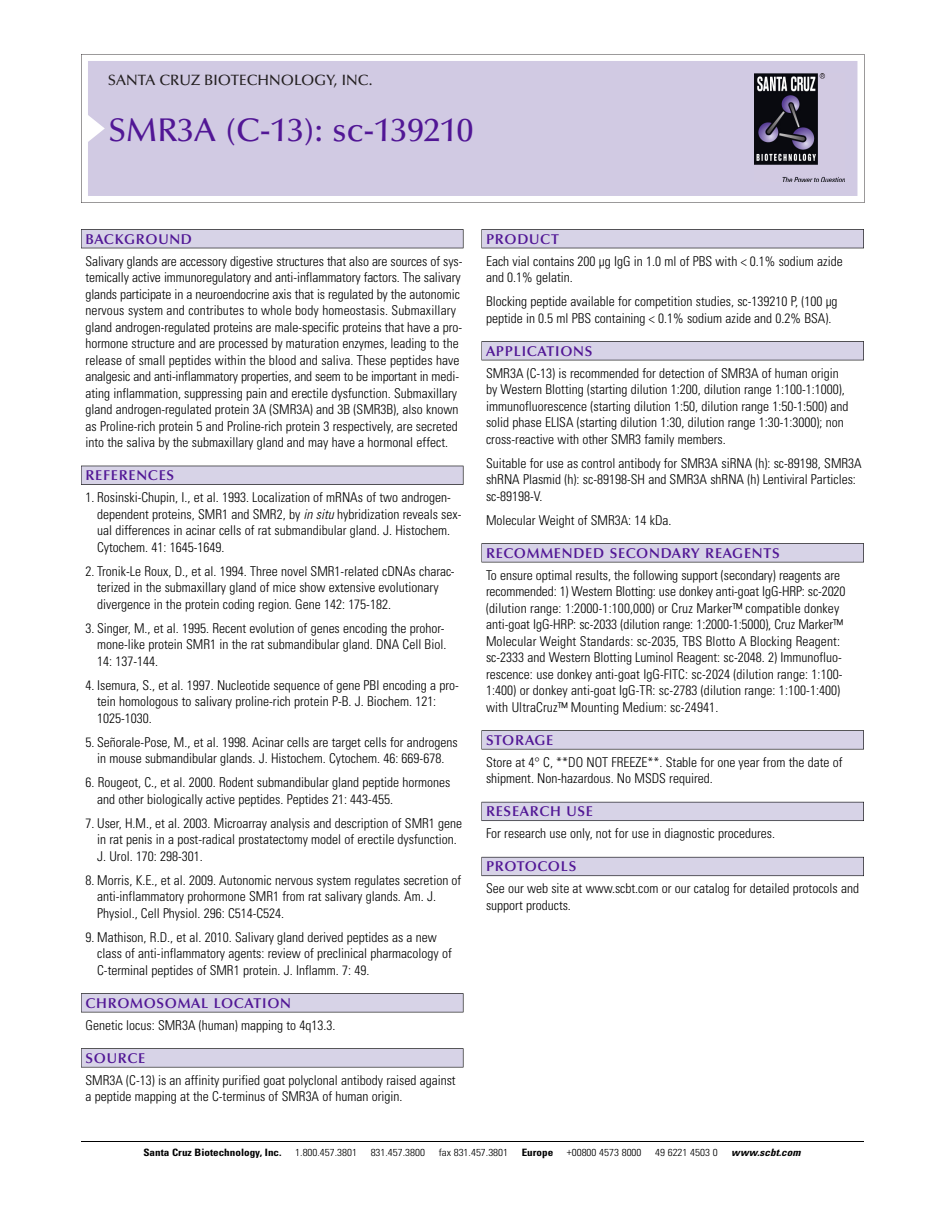
<style>
.page{position:relative;width:945px;height:1215px;background:#fff}
.page>*{position:absolute;margin:0;border:0;box-sizing:border-box;transform-origin:0 0}
.t1{font:500 33px "Optima";color:#511695}
.t2{font:500 15px "Optima";color:#231f20}
.t3{font:600 14.25px "Optima";letter-spacing:.05em;color:#511695}
.t4{font:300 condensed 13.5px/16.5px "Univers";color:#000}
.t5{font:300 condensed 10.2px "Univers";color:#000;scale:1.1 1}
.t6{font:700 condensed 10.2px "Univers";color:#000;scale:1.1 1}
.t7{font:italic 700 condensed 10.2px "Univers";letter-spacing:.005em;color:#000;scale:1.1 1}
.s1{font-style:italic}
</style>
<div class="page">
<svg style="left:81px;top:54px;width:783px;height:149px"></svg>
<div style="left:88px;top:61px;width:769px;height:135px;background:#d1cae3"></div>
<img style="left:755px;top:74px;width:90px;height:108px">
<div style="left:81px;top:229px;width:382px;height:19px;background:#525156"></div>
<div style="left:81px;top:230px;width:382px;height:18px;background:#d7d3e7"></div>
<div style="left:81px;top:466px;width:382px;height:19px;background:#515055"></div>
<div style="left:81px;top:466px;width:382px;height:18px;background:#d7d3e7"></div>
<div style="left:81px;top:993px;width:382px;height:19px;background:#545357"></div>
<div style="left:81px;top:994px;width:382px;height:18px;background:#d7d3e7"></div>
<div style="left:81px;top:1048px;width:382px;height:19px;background:#575759"></div>
<div style="left:81px;top:1049px;width:382px;height:18px;background:#d7d3e7"></div>
<div style="left:482px;top:229px;width:382px;height:19px;background:#525156"></div>
<div style="left:482px;top:230px;width:381px;height:18px;background:#d7d3e7"></div>
<div style="left:482px;top:341px;width:382px;height:19px;background:#525155"></div>
<div style="left:482px;top:342px;width:381px;height:18px;background:#d7d3e7"></div>
<div style="left:482px;top:543px;width:382px;height:19px;background:#545357"></div>
<div style="left:482px;top:544px;width:381px;height:18px;background:#d7d3e7"></div>
<div style="left:482px;top:730px;width:382px;height:19px;background:#575759"></div>
<div style="left:482px;top:731px;width:381px;height:18px;background:#d7d3e7"></div>
<div style="left:482px;top:802px;width:382px;height:19px;background:#5b5a62"></div>
<div style="left:482px;top:802px;width:381px;height:18px;background:#d7d3e7"></div>
<div style="left:482px;top:857px;width:382px;height:19px;background:#66646e"></div>
<div style="left:482px;top:857px;width:381px;height:18px;background:#d7d3e7"></div>
<hr style="left:81px;top:1141px;width:783px;height:1px;background:#000">
<p class="t2" style="left:108px;top:74px;width:266px">SANTA CRUZ BIOTECHNOLOGY, INC.</p>
<h1 class="t1" style="left:108px;top:117px;width:367px">SMR3A (C-13): sc-139210</h1>
<p class="t3" style="left:86px;top:233px;width:108px">BACKGROUND</p>
<p class="t4" style="left:86px;top:254px;width:379px">Salivary glands are accessory digestive structures that also are sources of sys&shy;temically active immunoregulatory and anti-inflammatory factors. The salivary glands participate in a neuroendocrine axis that is regulated by the autonomic nervous system and contributes to whole body homeostasis. Submaxillary gland androgen-regulated proteins are male-specific proteins that have a pro&shy;hormone structure and are processed by maturation enzymes, leading to the release of small peptides within the blood and saliva. These peptides have analgesic and anti-inflammatory properties, and seem to be important in medi&shy;ating inflammation, suppressing pain and erectile dysfunction. Submaxillary gland androgen-regulated protein 3A (SMR3A) and 3B (SMR3B), also known as Proline-rich protein 5 and Proline-rich protein 3 respectively, are secreted into the saliva by the submaxillary gland and may have a hormonal effect.</p>
<p class="t3" style="left:86px;top:470px;width:90px">REFERENCES</p>
<p class="t4" style="left:97px;top:490px;width:366px;text-indent:-12px">1. Rosinski-Chupin, I., et al. 1993. Localization of mRNAs of two androgen&shy;dependent proteins, SMR1 and SMR2, by <span class="s1">in situ</span> hybridization reveals sex&shy;ual differences in acinar cells of rat submandibular gland. J. Histochem.<br>Cytochem. 41: 1645-1649.</p>
<p class="t4" style="left:97px;top:564px;width:359px;text-indent:-12px">2. Tronik-Le Roux, D., et al. 1994. Three novel SMR1-related cDNAs charac&shy;terized in the submaxillary gland of mice show extensive evolutionary divergence in the protein coding region. Gene 142: 175-182.</p>
<p class="t4" style="left:97px;top:621px;width:351px;text-indent:-12px">3. Singer, M., et al. 1995. Recent evolution of genes encoding the prohor&shy;mone-like protein SMR1 in the rat submandibular gland. DNA Cell Biol.<br>14: 137-144.</p>
<p class="t4" style="left:97px;top:678px;width:363px;text-indent:-12px">4. Isemura, S., et al. 1997. Nucleotide sequence of gene PBI encoding a pro&shy;tein homologous to salivary proline-rich protein P-B. J. Biochem. 121:<br>1025-1030.</p>
<p class="t4" style="left:86px;top:735px;width:374px;text-align:center">5. Señorale-Pose, M., et al. 1998. Acinar cells are target cells for androgens in mouse submandibular glands. J. Histochem. Cytochem. 46: 669-678.</p>
<p class="t4" style="left:97px;top:775px;width:355px;text-indent:-12px">6. Rougeot, C., et al. 2000. Rodent submandibular gland peptide hormones and other biologically active peptides. Peptides 21: 443-455.</p>
<p class="t4" style="left:97px;top:816px;width:367px;text-indent:-12px">7. User, H.M., et al. 2003. Microarray analysis and description of SMR1 gene in rat penis in a post-radical prostatectomy model of erectile dysfunction.<br>J. Urol. 170: 298-301.</p>
<p class="t4" style="left:97px;top:873px;width:366px;text-indent:-12px">8. Morris, K.E., et al. 2009. Autonomic nervous system regulates secretion of anti-inflammatory prohormone SMR1 from rat salivary glands. Am. J.<br>Physiol., Cell Physiol. 296: C514-C524.</p>
<p class="t4" style="left:97px;top:930px;width:356px;text-indent:-12px">9. Mathison, R.D., et al. 2010. Salivary gland derived peptides as a new class of anti-inflammatory agents: review of preclinical pharmacology of<br>C-terminal peptides of SMR1 protein. J. Inflamm. 7: 49.</p>
<p class="t3" style="left:86px;top:997px;width:207px">CHROMOSOMAL LOCATION</p>
<p class="t4" style="left:86px;top:1018px;width:251px">Genetic locus: SMR3A (human) mapping to 4q13.3.</p>
<p class="t3" style="left:86px;top:1052px;width:61px">SOURCE</p>
<p class="t4" style="left:86px;top:1073px;width:372px">SMR3A (C-13) is an affinity purified goat polyclonal antibody raised against a peptide mapping at the C-terminus of SMR3A of human origin.</p>
<p class="t3" style="left:486px;top:233px;width:74px">PRODUCT</p>
<p class="t4" style="left:486px;top:254px;width:358px">Each vial contains 200 µg IgG in 1.0 ml of PBS with &lt; 0.1% sodium azide and 0.1% gelatin.</p>
<p class="t4" style="left:486px;top:294px;width:353px">Blocking peptide available for competition studies, sc-139210 P, (100 µg peptide in 0.5 ml PBS containing &lt; 0.1% sodium azide and 0.2% BSA).</p>
<p class="t3" style="left:486px;top:345px;width:108px">APPLICATIONS</p>
<p class="t4" style="left:486px;top:366px;width:364px">SMR3A (C-13) is recommended for detection of SMR3A of human origin by Western Blotting (starting dilution 1:200, dilution range 1:100-1:1000), immunofluorescence (starting dilution 1:50, dilution range 1:50-1:500) and solid phase ELISA (starting dilution 1:30, dilution range 1:30-1:3000); non cross-reactive with other SMR3 family members.</p>
<p class="t4" style="left:486px;top:456px;width:377px">Suitable for use as control antibody for SMR3A siRNA (h): sc-89198, SMR3A shRNA Plasmid (h): sc-89198-SH and SMR3A shRNA (h) Lentiviral Particles: sc-89198-V.</p>
<p class="t4" style="left:486px;top:513px;width:187px">Molecular Weight of SMR3A: 14 kDa.</p>
<p class="t3" style="left:486px;top:547px;width:295px">RECOMMENDED SECONDARY REAGENTS</p>
<p class="t4" style="left:486px;top:568px;width:361px">To ensure optimal results, the following support (secondary) reagents are recommended: 1) Western Blotting: use donkey anti-goat IgG-HRP: sc-2020 (dilution range: 1:2000-1:100,000) or Cruz Marker™ compatible donkey anti-goat IgG-HRP: sc-2033 (dilution range: 1:2000-1:5000), Cruz Marker™ Molecular Weight Standards: sc-2035, TBS Blotto A Blocking Reagent: sc-2333 and Western Blotting Luminol Reagent: sc-2048. 2) Immunofluo&shy;rescence: use donkey anti-goat IgG-FITC: sc-2024 (dilution range: 1:100- 1:400) or donkey anti-goat IgG-TR: sc-2783 (dilution range: 1:100-1:400) with UltraCruz™ Mounting Medium: sc-24941.</p>
<p class="t3" style="left:486px;top:734px;width:69px">STORAGE</p>
<p class="t4" style="left:486px;top:755px;width:358px">Store at 4° C, **DO NOT FREEZE**. Stable for one year from the date of shipment. Non-hazardous. No MSDS required.</p>
<p class="t3" style="left:486px;top:806px;width:109px">RESEARCH USE</p>
<p class="t4" style="left:486px;top:826px;width:290px">For research use only, not for use in diagnostic procedures.</p>
<p class="t3" style="left:486px;top:861px;width:92px">PROTOCOLS</p>
<p class="t4" style="left:486px;top:881px;width:375px">See our web site at www.scbt.com or our catalog for detailed protocols and support products.</p>
<p class="t6" style="left:143px;top:1148px;width:127px">Santa Cruz Biotechnology, Inc.</p>
<p class="t5" style="left:295px;top:1148px;width:58px">1.800.457.3801</p>
<p class="t5" style="left:371px;top:1148px;width:51px">831.457.3800</p>
<p class="t5" style="left:439px;top:1148px;width:65px">fax 831.457.3801</p>
<p class="t6" style="left:522px;top:1148px;width:30px">Europe</p>
<p class="t5" style="left:567px;top:1148px;width:69px">+00800 4573 8000</p>
<p class="t5" style="left:655px;top:1148px;width:58px">49 6221 4503 0</p>
<p class="t7" style="left:731px;top:1148px;width:64px">www.scbt.com</p>
</div>
